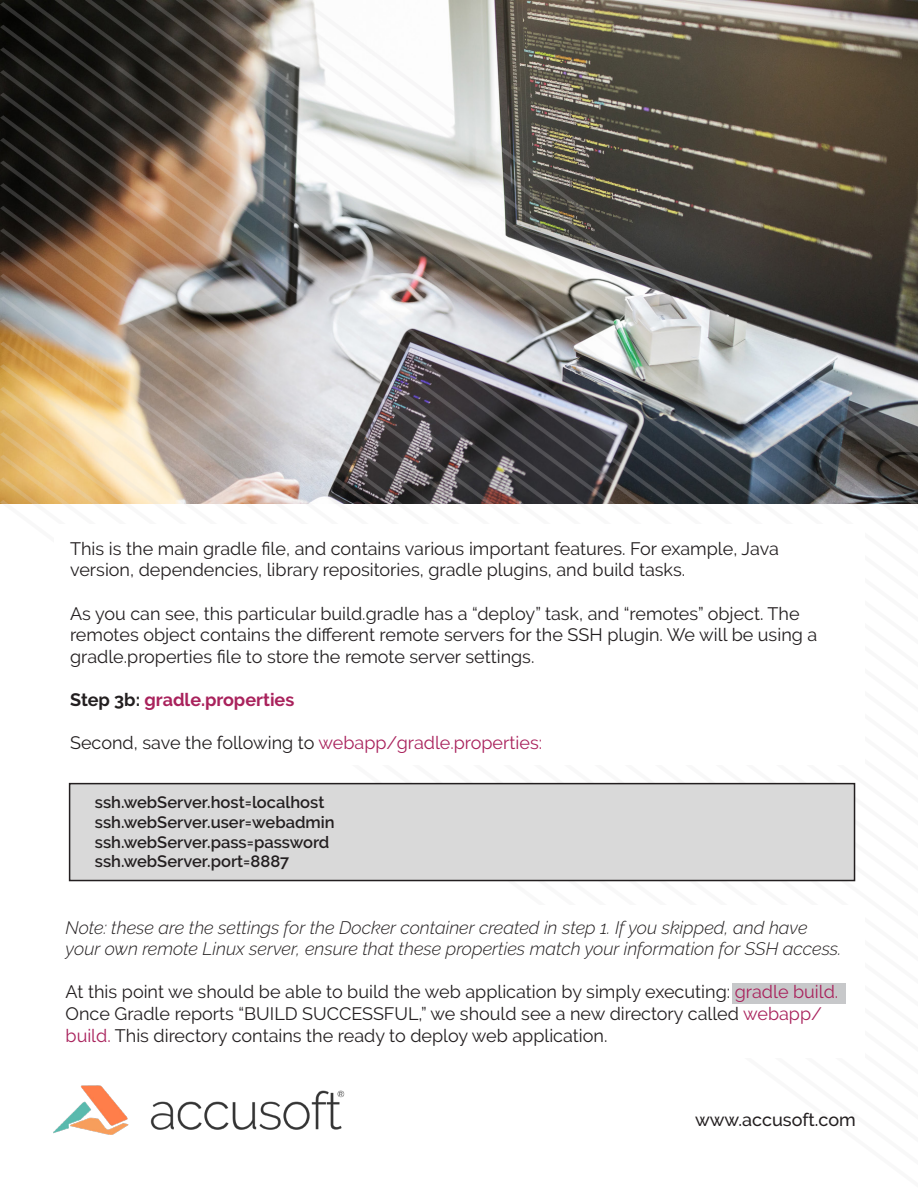
<style>
.page{position:relative;width:918px;height:1188px;background:#fff}
.page>*{position:absolute;margin:0;border:0;box-sizing:border-box;transform-origin:0 0}
.t1{font:18px/21.6px "Raleway";color:#231f20}
.t2{font:italic 300 18px/21.6px "Raleway";color:#231f20}
.t3{font:700 18px "Raleway";color:#a9225c}
.t4{font:500 18px "Raleway";color:#231f20}
.Bullets{font:600 16.5px "Raleway";color:#231f20}
.s1{color:#231f20}
.s2{color:#a9225c}
</style>
<div class="page">
<svg style="left:0;top:2px;width:24px;height:502px;background:#685637"></svg>
<svg style="left:24px;top:0;width:30px;height:504px;background:#725f42"></svg>
<svg style="left:54px;top:0;width:30px;height:504px;background:#7c684c"></svg>
<svg style="left:84px;top:0;width:31px;height:504px;background:#887156"></svg>
<svg style="left:115px;top:0;width:30px;height:504px;background:#99846d"></svg>
<svg style="left:145px;top:0;width:30px;height:504px;background:#907e6c"></svg>
<svg style="left:175px;top:0;width:31px;height:504px;background:#8b7768"></svg>
<svg style="left:206px;top:0;width:30px;height:504px;background:#9e8c7e"></svg>
<img style="left:236px;top:0;width:682px;height:504px">
<svg style="left:266px;top:0;width:652px;height:486px;background:#76777b"></svg>
<img style="left:298px;top:0;width:620px;height:463px">
<img style="left:53px;top:1085px;width:292px;height:50px">
<div style="left:69px;top:783px;width:786px;height:98px;background:#d9d9d9;border:2px solid #231f20"></div>
<div style="left:732px;top:983px;width:113px;height:21px;background:#c7c8ca"></div>
<p class="t1" style="left:70px;top:538px;width:710px">This is the main gradle file, and contains various important features. For example, Java version, dependencies, library repositories, gradle plugins, and build tasks.</p>
<p class="t1" style="left:70px;top:602px;width:749px">As you can see, this particular build.gradle has a “deploy” task, and “remotes” object. The remotes object contains the different remote servers for the SSH plugin. We will be using a gradle.properties file to store the remote server settings.</p>
<p class="t3" style="left:70px;top:689px;width:226px"><span class="s1">Step 3b:</span> gradle.properties</p>
<p class="t1" style="left:70px;top:732px;width:474px">Second, save the following to <span class="s2">webapp/gradle.properties:</span></p>
<p class="Bullets" style="left:95px;top:793px;width:231px">ssh.webServer.host=localhost</p>
<p class="Bullets" style="left:95px;top:812px;width:241px">ssh.webServer.user=webadmin</p>
<p class="Bullets" style="left:95px;top:832px;width:236px">ssh.webServer.pass=password</p>
<p class="Bullets" style="left:95px;top:852px;width:196px">ssh.webServer.port=8887</p>
<p class="t2" style="left:66px;top:916px;width:777px">Note: these are the settings for the Docker container created in step 1. If you skipped, and have your own remote Linux server, ensure that these properties match your information for SSH access.</p>
<p class="t1" style="left:66px;top:981px;width:774px">At this point we should be able to build the web application by simply executing: <span class="s2">gradle build.<br></span>Once Gradle reports “BUILD SUCCESSFUL,” we should see a new directory called <span class="s2">webapp/ build.</span> This directory contains the ready to deploy web application.</p>
<p class="t4" style="left:695px;top:1109px;width:162px">www.accusoft.com</p>
</div>
